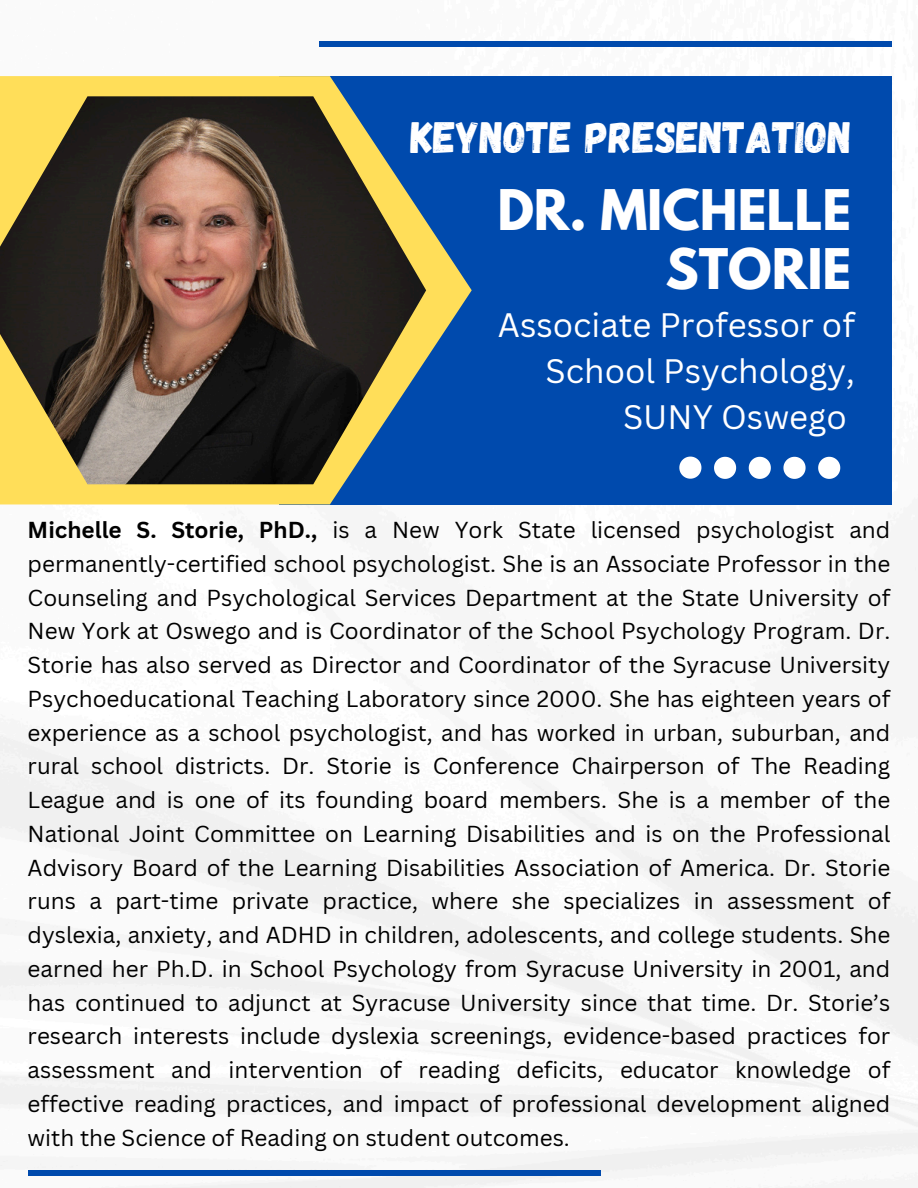
<style>
.page{position:relative;width:918px;height:1188px;background:#fff}
.page>*{position:absolute;margin:0;border:0;box-sizing:border-box;transform-origin:0 0}
.t1{font:700 49.65px "League Spartan";color:#fff}
.t2{font:43.8px "Gagalin";color:#fff}
.t3{font:33px/46.2px "Canva Sans";color:#fff;text-align:right}
.t4{font:22.5px/33.8px "Canva Sans";color:#000;text-align:justify}
.s1{font-weight:700}
</style>
<div class="page">
<img style="left:0;top:41px;width:918px;height:1147px">
<div style="left:319px;top:42px;width:572px;height:5px;background:#004aad"></div>
<div style="left:279px;top:76px;width:612px;height:428px;background:#004aad"></div>
<svg style="left:679px;top:457px;width:22px;height:22px"></svg>
<svg style="left:714px;top:457px;width:22px;height:22px"></svg>
<svg style="left:749px;top:457px;width:22px;height:22px"></svg>
<svg style="left:783px;top:457px;width:23px;height:22px"></svg>
<svg style="left:818px;top:457px;width:22px;height:22px"></svg>
<svg style="left:0;top:76px;width:472px;height:428px"></svg>
<img style="left:0;top:96px;width:426px;height:388px">
<div style="left:28px;top:1170px;width:573px;height:5px;background:#004aad"></div>
<p class="t2" style="left:411px;top:109px;width:442px">KEYNOTE PRESENTATION</p>
<h2 class="t1" style="left:497px;top:185px;width:356px">DR. MICHELLE</h2>
<h1 class="t1" style="left:665px;top:244px;width:188px">STORIE</h1>
<h1 class="t3" style="left:498px;top:301px;width:359px">Associate Professor of<br>School Psychology,<br>SUNY Oswego</h1>
<p class="t4" style="left:28px;top:512px;width:864px"><span class="s1">Michelle S. Storie, PhD.,</span> is a New York State licensed psychologist and permanently-certified school psychologist. She is an Associate Professor in the Counseling and Psychological Services Department at the State University of New York at Oswego and is Coordinator of the School Psychology Program. Dr.<br>Storie has also served as Director and Coordinator of the Syracuse University Psychoeducational Teaching Laboratory since 2000. She has eighteen years of experience as a school psychologist, and has worked in urban, suburban, and rural school districts. Dr. Storie is Conference Chairperson of The Reading League and is one of its founding board members. She is a member of the National Joint Committee on Learning Disabilities and is on the Professional Advisory Board of the Learning Disabilities Association of America. Dr. Storie runs a part-time private practice, where she specializes in assessment of dyslexia, anxiety, and ADHD in children, adolescents, and college students. She earned her Ph.D. in School Psychology from Syracuse University in 2001, and has continued to adjunct at Syracuse University since that time. Dr. Storie’s research interests include dyslexia screenings, evidence-based practices for assessment and intervention of reading deficits, educator knowledge of effective reading practices, and impact of professional development aligned with the Science of Reading on student outcomes.</p>
</div>
